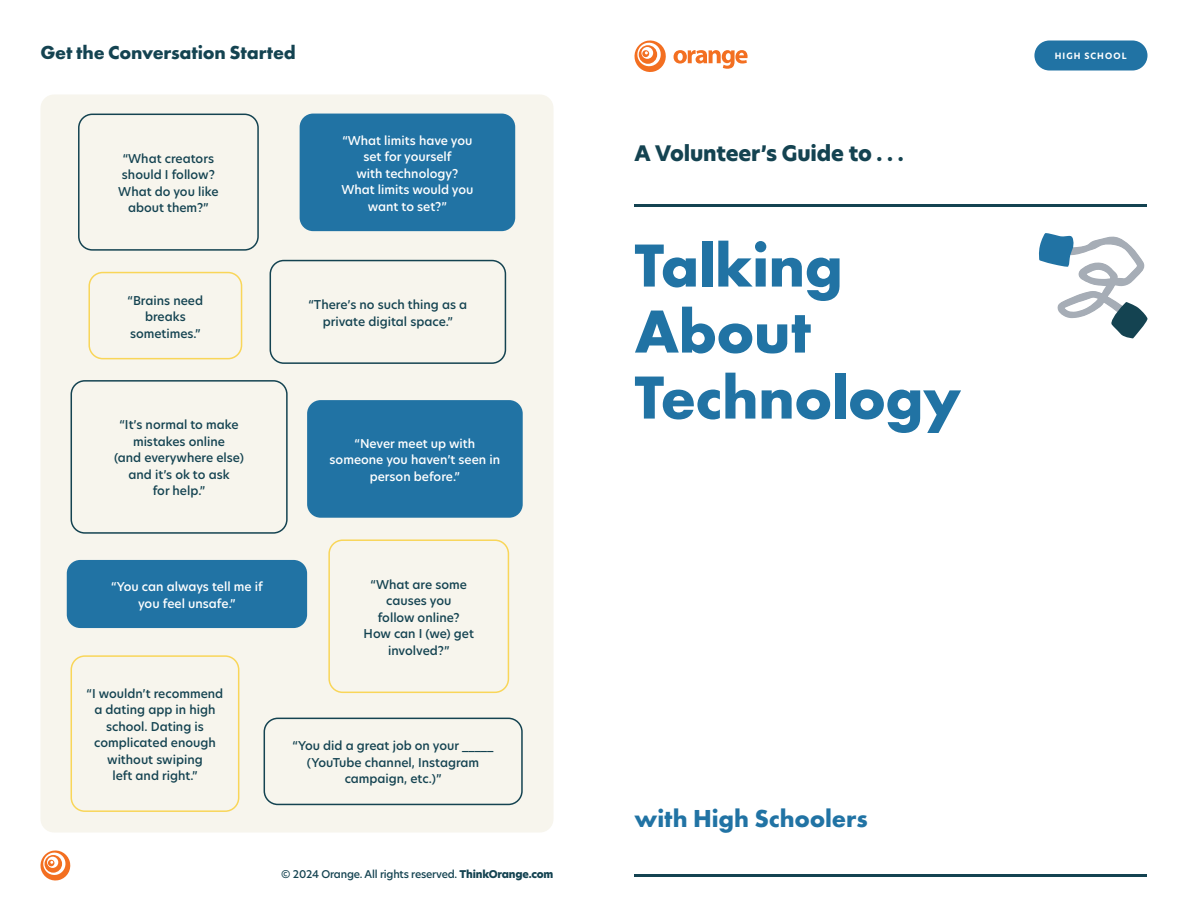
<style>
.page{position:relative;width:1188px;height:918px;background:#fff}
.page>*{position:absolute;margin:0;border:0;box-sizing:border-box;transform-origin:0 0}
.t1{font:700 63px "Futura PT";letter-spacing:-.015em;color:#2173a4}
.t2{font:700 25.5px "Futura PT";letter-spacing:-.005em;color:#2173a4}
.Title_Lead-in{font:800 21px "New Hero";letter-spacing:-.01em;color:#144351}
.Back_Cover_Heading{font:700 19.5px "Futura PT";letter-spacing:-.01em;color:#144351}
.Questions{font:500 12px/16.5px "New Hero";color:#144351;text-align:center}
.Questions-2{font:500 12px/16.5px "New Hero";color:#fff;text-align:center}
.t3{font:500 10.5px "New Hero";letter-spacing:-.02em;color:#144351}
.Button{font:700 8.55px "New Hero";letter-spacing:.125em;color:#fff}
.s1{font-weight:800}
</style>
<div class="page">
<svg style="left:674px;top:50px;width:74px;height:19px"></svg>
<svg style="left:634px;top:40px;width:32px;height:32px"></svg>
<svg style="left:40px;top:850px;width:31px;height:31px"></svg>
<div style="left:40px;top:94px;width:514px;height:738px;background:#f7f5ed;border-radius:14px"></div>
<div style="left:1034px;top:40px;width:114px;height:30px;background:#2173a4;border-radius:15px"></div>
<hr style="left:634px;top:874px;width:514px;height:3px;background:#144351">
<hr style="left:634px;top:205px;width:514px;height:2px;background:#144351">
<div style="left:78px;top:114px;width:181px;height:137px;border:2px solid #144351;border-radius:14px"></div>
<div style="left:71px;top:380px;width:217px;height:154px;border:2px solid #144351;border-radius:13px"></div>
<div style="left:264px;top:718px;width:259px;height:87px;border:2px solid #144351;border-radius:14px"></div>
<div style="left:270px;top:260px;width:236px;height:104px;border:2px solid #144351;border-radius:14px"></div>
<div style="left:71px;top:655px;width:168px;height:157px;border:2px solid #f9d659;border-radius:14px"></div>
<div style="left:300px;top:114px;width:215px;height:117px;background:#2173a4;border-radius:13px"></div>
<div style="left:67px;top:560px;width:240px;height:68px;background:#2173a4;border-radius:14px"></div>
<div style="left:328px;top:539px;width:181px;height:154px;border:2px solid #f9d659;border-radius:14px"></div>
<div style="left:88px;top:272px;width:154px;height:87px;border:2px solid #f9d659;border-radius:14px"></div>
<div style="left:307px;top:400px;width:216px;height:118px;background:#2173a4;border-radius:13px"></div>
<svg style="left:1039px;top:233px;width:109px;height:105px"></svg>
<p class="Back_Cover_Heading" style="left:40px;top:39px;width:257px">Get the Conversation Started</p>
<p class="Questions" style="left:118px;top:150px;width:102px">“What creators should I follow?<br>What do you like about them?”</p>
<p class="Questions-2" style="left:341px;top:132px;width:134px">“What limits have you set for yourself<br>with technology?<br>What limits would you want to set?”</p>
<p class="Questions" style="left:128px;top:292px;width:77px">“Brains need breaks sometimes.”</p>
<p class="Questions" style="left:114px;top:417px;width:131px">“It’s normal to make mistakes online<br>(and everywhere else) and it’s ok to ask<br>for help.”</p>
<p class="Questions" style="left:308px;top:296px;width:160px">“There’s no such thing as a private digital space.”</p>
<p class="Questions-2" style="left:330px;top:435px;width:172px">“Never meet up with someone you haven’t seen in person before.”</p>
<p class="Questions-2" style="left:111px;top:579px;width:153px">“You can always tell me if you feel unsafe.”</p>
<p class="Questions" style="left:364px;top:576px;width:112px">“What are some causes you<br>follow online?<br>How can I (we) get involved?”</p>
<p class="Questions" style="left:87px;top:685px;width:138px">“I wouldn’t recommend a dating app in high school. Dating is complicated enough without swiping<br>left and right.”</p>
<p class="Questions" style="left:293px;top:738px;width:203px">“You did a great job on your _____ (YouTube channel, Instagram campaign, etc.)”</p>
<p class="t3" style="left:281px;top:866px;width:274px">© 2024 Orange. All rights reserved. <span class="s1">ThinkOrange.com</span></p>
<p class="Title_Lead-in" style="left:634px;top:139px;width:271px">A Volunteer’s Guide to . . .</p>
<p class="t1" style="left:634px;top:225px;width:210px">Talking</p>
<p class="t1" style="left:634px;top:291px;width:178px">About</p>
<p class="t1" style="left:634px;top:357px;width:328px">Technology</p>
<p class="t2" style="left:634px;top:802px;width:235px">with High Schoolers</p>
<p class="Button" style="left:1055px;top:50px;width:73px">HIGH SCHOOL</p>
</div>
